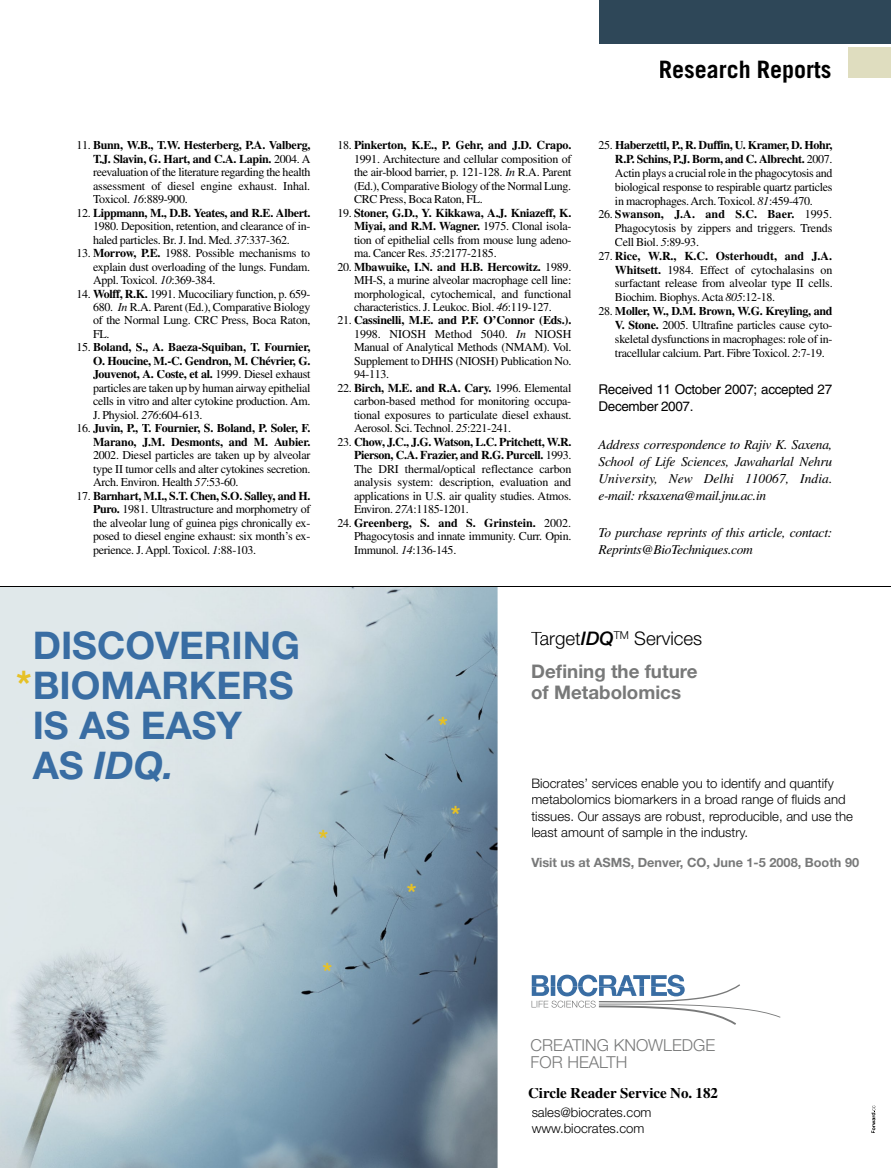
<style>
.page{position:relative;width:891px;height:1168px;background:#fff}
.page>*{position:absolute;margin:0;border:0;box-sizing:border-box;transform-origin:0 0}
.t1{font:700 38.25px "Helvetica Neue";color:#396da3}
.t2{font:italic 700 38.25px "Helvetica Neue";color:#396da3}
.t3{font:700 24px "Trade Gothic";color:#000}
.t4{font:700 24px "Helvetica Neue";color:#e6c126}
.t5{font:700 18.75px/20.7px "Helvetica Neue";color:#787979}
.t6{font:300 18.75px "Helvetica Neue";color:#000}
.t7{font:300 16.5px/16.5px "Helvetica Neue";color:#787979}
.t8{font:700 15px "Times LT Std";color:#000}
.t9{font:italic 13.5px/16.8px "Times LT Std";letter-spacing:-.02em;color:#000;text-align:justify}
.t10{font:13.5px/16.8px "Helvetica LT Std";letter-spacing:-.02em;color:#000}
.t11{font:300 13.2px/16.5px "Helvetica Neue";color:#000}
.t12{font:700 12.75px "Helvetica Neue";color:#787979}
.t13{font:12px/13.5px "Times LT Std";letter-spacing:-.025em;color:#000;text-align:justify}
.t14{font:700 12px/13.5px "Times LT Std";letter-spacing:-.02em;color:#000;text-align:right}
.s1{font-weight:700}
.s2{font-style:italic}
.s3{font-weight:400}
.s4{color:#e6c126}
.s5{font-style:normal}
.s6{font-weight:500;font-style:italic}
</style>
<div class="page">
<div style="left:848px;top:48px;width:43px;height:30px;background:#dfddbf"></div>
<div style="left:599px;top:0;width:292px;height:44px;background:#2e4758"></div>
<svg style="left:532px;top:974px;width:248px;height:51px"></svg>
<svg style="left:540px;top:636px;width:2px;height:10px"></svg>
<img style="left:0;top:586px;width:498px;height:582px">
<svg style="left:871px;top:1105px;width:5px;height:28px"></svg>
<hr style="left:498px;top:586px;width:393px;height:1px;background:#000">
<p class="t13" style="left:93px;top:138px;width:219px;text-indent:-16px">11. <span class="s1">Bunn, W.B., T.W. Hesterberg, P.A. Valberg, T.J. Slavin, G. Hart, and C.A. Lapin.</span> 2004. A reevaluation of the literature regarding the health assessment of diesel engine exhaust. Inhal.<br>Toxicol. <span class="s2">16</span>:889-900.</p>
<p class="t13" style="left:93px;top:206px;width:219px;text-indent:-16px">12. <span class="s1">Lippmann, M., D.B. Yeates, and R.E. Albert.<br></span>1980. Deposition, retention, and clearance of in&shy;haled particles. Br. J. Ind. Med. <span class="s2">37</span>:337-362.</p>
<p class="t13" style="left:93px;top:246px;width:219px;text-indent:-16px">13. <span class="s1">Morrow, P.E.</span> 1988. Possible mechanisms to explain dust overloading of the lungs. Fundam.<br>Appl. Toxicol. <span class="s2">10</span>:369-384.</p>
<p class="t13" style="left:93px;top:287px;width:219px;text-indent:-16px">14. <span class="s1">Wolff, R.K.</span> 1991. Mucociliary function, p. 659- 680. <span class="s2">In</span> R.A. Parent (Ed.), Comparative Biology of the Normal Lung. CRC Press, Boca Raton, FL.</p>
<p class="t13" style="left:93px;top:341px;width:219px;text-indent:-16px">15. <span class="s1">Boland, S., A. Baeza-Squiban, T. Fournier, O. Houcine, M.-C. Gendron, M. Chévrier, G.<br>Jouvenot, A. Coste, et al.</span> 1999. Diesel exhaust particles are taken up by human airway epithelial cells in vitro and alter cytokine production. Am.<br>J. Physiol. <span class="s2">276</span>:604-613.</p>
<p class="t14" style="left:76px;top:421px;width:235px"><span class="s3">16.</span> Juvin, P., T. Fournier, S. Boland, P. Soler, F.<br>Marano, J.M. Desmonts, and M. Aubier.</p>
<p class="t13" style="left:93px;top:448px;width:219px">2002. Diesel particles are taken up by alveolar type II tumor cells and alter cytokines secretion.<br>Arch. Environ. Health <span class="s2">57</span>:53-60.</p>
<p class="t13" style="left:93px;top:489px;width:219px;text-indent:-16px">17. <span class="s1">Barnhart, M.I., S.T. Chen, S.O. Salley, and H.<br>Puro.</span> 1981. Ultrastructure and morphometry of the alveolar lung of guinea pigs chronically ex&shy;posed to diesel engine exhaust: six month’s ex&shy;perience. J. Appl. Toxicol. <span class="s2">1</span>:88-103.</p>
<p class="t13" style="left:354px;top:138px;width:219px;text-indent:-17px">18. <span class="s1">Pinkerton, K.E., P. Gehr, and J.D. Crapo.<br></span>1991. Architecture and cellular composition of the air-blood barrier, p. 121-128. <span class="s2">In</span> R.A. Parent (Ed.), Comparative Biology of the Normal Lung.<br>CRC Press, Boca Raton, FL.</p>
<p class="t13" style="left:354px;top:206px;width:219px;text-indent:-16px">19. <span class="s1">Stoner, G.D., Y. Kikkawa, A.J. Kniazeff, K.<br>Miyai, and R.M. Wagner.</span> 1975. Clonal isola&shy;tion of epithelial cells from mouse lung adeno&shy;ma. Cancer Res. <span class="s2">35</span>:2177-2185.</p>
<p class="t13" style="left:354px;top:260px;width:219px;text-indent:-17px">20. <span class="s1">Mbawuike, I.N. and H.B. Hercowitz.</span> 1989.<br>MH-S, a murine alveolar macrophage cell line: morphological, cytochemical, and functional characteristics. J. Leukoc. Biol. <span class="s2">46</span>:119-127.</p>
<p class="t13" style="left:354px;top:314px;width:219px;text-indent:-17px">21. <span class="s1">Cassinelli, M.E. and P.F. O’Connor (Eds.).<br></span>1998. NIOSH Method 5040. <span class="s2">In</span> NIOSH Manual of Analytical Methods (NMAM). Vol.<br>Supplement to DHHS (NIOSH) Publication No.<br>94-113.</p>
<p class="t13" style="left:354px;top:381px;width:219px;text-indent:-17px">22. <span class="s1">Birch, M.E. and R.A. Cary.</span> 1996. Elemental carbon-based method for monitoring occupa&shy;tional exposures to particulate diesel exhaust.<br>Aerosol. Sci. Technol. <span class="s2">25</span>:221-241.</p>
<p class="t13" style="left:354px;top:435px;width:219px;text-indent:-16px">23. <span class="s1">Chow, J.C., J.G. Watson, L.C. Pritchett, W.R.<br>Pierson, C.A. Frazier, and R.G. Purcell.</span> 1993.<br>The DRI thermal/optical reflectance carbon analysis system: description, evaluation and applications in U.S. air quality studies. Atmos.<br>Environ. <span class="s2">27A</span>:1185-1201.</p>
<p class="t13" style="left:354px;top:516px;width:219px;text-indent:-17px">24. <span class="s1">Greenberg, S. and S. Grinstein.</span> 2002.<br>Phagocytosis and innate immunity. Curr. Opin.<br>Immunol. <span class="s2">14</span>:136-145.</p>
<h2 class="t3" style="left:659px;top:54px;width:174px">Research Reports</h2>
<p class="t13" style="left:615px;top:138px;width:219px;text-indent:-16px">25. <span class="s1">Haberzettl, P., R. Duffin, U. Kramer, D. Hohr, R.P. Schins, P.J. Borm, and C. Albrecht.</span> 2007.<br>Actin plays a crucial role in the phagocytosis and biological response to respirable quartz particles in macrophages. Arch. Toxicol. <span class="s2">81</span>:459-470.</p>
<p class="t13" style="left:615px;top:207px;width:219px;text-indent:-17px">26. <span class="s1">Swanson, J.A. and S.C. Baer.</span> 1995.<br>Phagocytosis by zippers and triggers. Trends Cell Biol. <span class="s2">5</span>:89-93.</p>
<p class="t13" style="left:615px;top:249px;width:219px;text-indent:-17px">27. <span class="s1">Rice, W.R., K.C. Osterhoudt, and J.A.<br>Whitsett.</span> 1984. Effect of cytochalasins on surfactant release from alveolar type II cells.<br>Biochim. Biophys. Acta <span class="s2">805</span>:12-18.</p>
<p class="t13" style="left:615px;top:304px;width:219px;text-indent:-16px">28. <span class="s1">Moller, W., D.M. Brown, W.G. Kreyling, and V. Stone.</span> 2005. Ultrafine particles cause cyto&shy;skeletal dysfunctions in macrophages: role of in&shy;tracellular calcium. Part. Fibre Toxicol. <span class="s2">2</span>:7-19.</p>
<p class="t10" style="left:598px;top:381px;width:235px">Received 11 October 2007; accepted 27<br>December 2007.</p>
<p class="t9" style="left:598px;top:436px;width:235px">Address correspondence to Rajiv K. Saxena, School of Life Sciences, Jawaharlal Nehru University, New Delhi 110067, India. e-mail: rksaxena@mail.jnu.ac.in</p>
<p class="t9" style="left:598px;top:524px;width:235px">To purchase reprints of this article, contact:<br>Reprints@BioTechniques.com</p>
<h1 class="t1" style="left:33px;top:622px;width:269px">DISCOVERING</h1>
<h1 class="t1" style="left:16px;top:661px;width:279px"><span class="s4">*</span>BIOMARKERS</h1>
<h1 class="t1" style="left:33px;top:701px;width:211px">IS AS EASY</h1>
<h1 class="t2" style="left:33px;top:741px;width:143px"><span class="s5">AS</span> IDQ.</h1>
<h2 class="t4" style="left:318px;top:823px;width:11px">*</h2>
<h2 class="t4" style="left:438px;top:711px;width:11px">*</h2>
<h2 class="t4" style="left:407px;top:878px;width:11px">*</h2>
<h2 class="t4" style="left:451px;top:800px;width:11px">*</h2>
<h3 class="t6" style="left:531px;top:627px;width:173px">Target<span class="s6">IDQ</span><sup>TM</sup> Services</h3>
<h3 class="t5" style="left:531px;top:661px;width:168px">Defining the future of Metabolomics</h3>
<p class="t11" style="left:531px;top:774px;width:323px">Biocrates’ services enable you to identify and quantify metabolomics biomarkers in a broad range of fluids and tissues. Our assays are robust, reproducible, and use the least amount of sample in the industry.</p>
<p class="t12" style="left:531px;top:854px;width:329px">Visit us at ASMS, Denver, CO, June 1-5 2008, Booth 90</p>
<h2 class="t4" style="left:323px;top:957px;width:11px">*</h2>
<h3 class="t7" style="left:531px;top:1036px;width:186px">CREATING KNOWLEDGE<br>FOR HEALTH</h3>
<p class="t11" style="left:532px;top:1104px;width:121px">sales@biocrates.com www.biocrates.com</p>
<p class="t8" style="left:528px;top:1084px;width:192px">Circle Reader Service No. 182</p>
</div>
